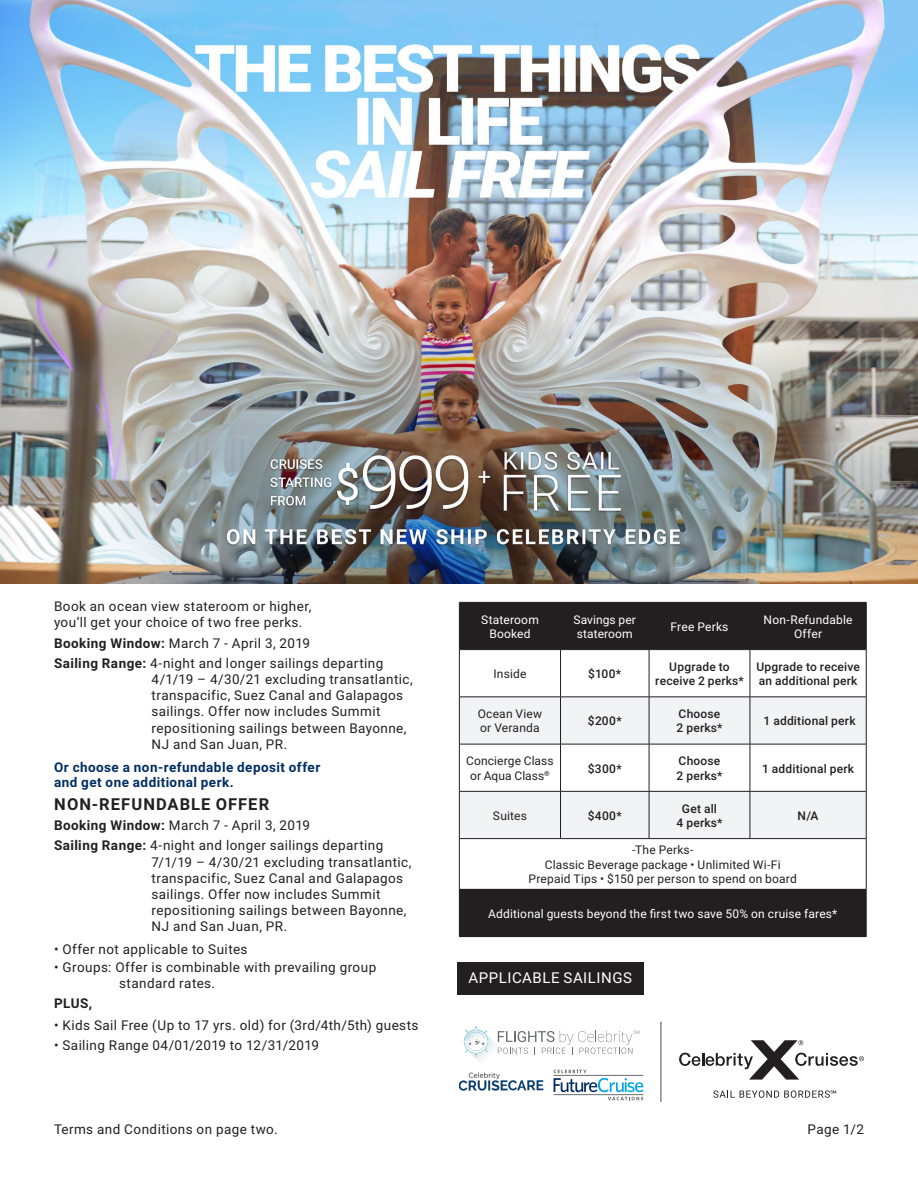
<style>
.page{position:relative;width:918px;height:1188px;background:#fff}
.page>*{position:absolute;margin:0;border:0;box-sizing:border-box;transform-origin:0 0}
.t1{font:700 16.5px "Roboto";letter-spacing:.065em;color:#231f20}
.t2{font:15px "Roboto";letter-spacing:.035em;color:#fff}
.t3{font:13.5px "Roboto";letter-spacing:.03em;color:#231f20}
.t4{font:700 13.5px "Roboto";letter-spacing:.03em;color:#002d62}
.t5{font:700 13.5px "Roboto";color:#231f20}
.t6{font:500 12px/14.4px "Roboto";letter-spacing:.02em;color:#231f20}
.t7{font:12px "Roboto";letter-spacing:.015em;color:#231f20}
.t8{font:12px/14.4px "Roboto";letter-spacing:.015em;color:#fff;text-align:center}
.s1{font-weight:700}
</style>
<div class="page">
<hr style="left:661px;top:1022px;width:1px;height:80px;background:#4b4c4d">
<svg style="left:459px;top:1026px;width:184px;height:74px"></svg>
<svg style="left:679px;top:1040px;width:185px;height:40px"></svg>
<svg style="left:713px;top:1090px;width:123px;height:8px"></svg>
<div style="left:460px;top:603px;width:406px;height:46px;background:#231f20"></div>
<svg style="left:460px;top:650px;width:406px;height:239px"></svg>
<svg style="left:460px;top:698px;width:406px;height:140px;fill:#f2f3f4"></svg>
<div style="left:459px;top:889px;width:407px;height:48px;background:#231f20"></div>
<hr style="left:459px;top:602px;width:102px;height:1px;background:#231f20">
<hr style="left:459px;top:603px;width:1px;height:46px;background:#231f20">
<hr style="left:561px;top:602px;width:88px;height:1px;background:#231f20">
<hr style="left:560px;top:603px;width:1px;height:46px;background:#231f20">
<hr style="left:649px;top:602px;width:101px;height:1px;background:#231f20">
<hr style="left:649px;top:603px;width:1px;height:46px;background:#231f20">
<hr style="left:750px;top:602px;width:116px;height:1px;background:#231f20">
<hr style="left:750px;top:603px;width:1px;height:46px;background:#231f20">
<hr style="left:866px;top:603px;width:1px;height:46px;background:#231f20">
<hr style="left:459px;top:649px;width:102px;height:1px;background:#231f20">
<hr style="left:459px;top:650px;width:1px;height:47px;background:#231f20">
<hr style="left:561px;top:649px;width:88px;height:1px;background:#231f20">
<hr style="left:560px;top:650px;width:1px;height:47px;background:#231f20">
<hr style="left:649px;top:649px;width:101px;height:1px;background:#231f20">
<hr style="left:649px;top:650px;width:1px;height:47px;background:#231f20">
<hr style="left:750px;top:649px;width:116px;height:1px;background:#231f20">
<hr style="left:750px;top:650px;width:1px;height:47px;background:#231f20">
<hr style="left:866px;top:650px;width:1px;height:47px;background:#231f20">
<hr style="left:459px;top:697px;width:102px;height:1px;background:#231f20">
<hr style="left:459px;top:697px;width:1px;height:47px;background:#231f20">
<hr style="left:561px;top:697px;width:88px;height:1px;background:#231f20">
<hr style="left:560px;top:697px;width:1px;height:47px;background:#231f20">
<hr style="left:649px;top:697px;width:101px;height:1px;background:#231f20">
<hr style="left:649px;top:697px;width:1px;height:47px;background:#231f20">
<hr style="left:750px;top:697px;width:116px;height:1px;background:#231f20">
<hr style="left:750px;top:697px;width:1px;height:47px;background:#231f20">
<hr style="left:866px;top:697px;width:1px;height:47px;background:#231f20">
<hr style="left:459px;top:744px;width:102px;height:1px;background:#231f20">
<hr style="left:459px;top:744px;width:1px;height:47px;background:#231f20">
<hr style="left:561px;top:744px;width:88px;height:1px;background:#231f20">
<hr style="left:560px;top:744px;width:1px;height:47px;background:#231f20">
<hr style="left:649px;top:744px;width:101px;height:1px;background:#231f20">
<hr style="left:649px;top:744px;width:1px;height:47px;background:#231f20">
<hr style="left:750px;top:744px;width:116px;height:1px;background:#231f20">
<hr style="left:750px;top:744px;width:1px;height:47px;background:#231f20">
<hr style="left:866px;top:744px;width:1px;height:47px;background:#231f20">
<hr style="left:459px;top:791px;width:102px;height:1px;background:#231f20">
<hr style="left:459px;top:792px;width:1px;height:46px;background:#231f20">
<hr style="left:561px;top:791px;width:88px;height:1px;background:#231f20">
<hr style="left:560px;top:792px;width:1px;height:46px;background:#231f20">
<hr style="left:649px;top:791px;width:101px;height:1px;background:#231f20">
<hr style="left:649px;top:792px;width:1px;height:46px;background:#231f20">
<hr style="left:750px;top:791px;width:116px;height:1px;background:#231f20">
<hr style="left:750px;top:792px;width:1px;height:46px;background:#231f20">
<hr style="left:866px;top:792px;width:1px;height:46px;background:#231f20">
<hr style="left:459px;top:838px;width:102px;height:1px;background:#231f20">
<hr style="left:459px;top:839px;width:1px;height:50px;background:#231f20">
<hr style="left:561px;top:838px;width:88px;height:1px;background:#231f20">
<hr style="left:649px;top:838px;width:101px;height:1px;background:#231f20">
<hr style="left:750px;top:838px;width:116px;height:1px;background:#231f20">
<hr style="left:866px;top:839px;width:1px;height:50px;background:#231f20">
<hr style="left:866px;top:890px;width:1px;height:46px;background:#231f20">
<div style="left:457px;top:962px;width:186px;height:33px;background:#231f20"></div>
<img style="left:0;top:0;width:918px;height:583px">
<p class="t3" style="left:54px;top:597px;width:259px">Book an ocean view stateroom or higher,</p>
<p class="t3" style="left:54px;top:613px;width:250px">you’ll get your choice of two free perks.</p>
<p class="t3" style="left:54px;top:633px;width:258px"><span class="s1">Booking Window:</span> March 7 - April 3, 2019</p>
<p class="t3" style="left:54px;top:654px;width:331px"><span class="s1">Sailing Range:</span> 4-night and longer sailings departing</p>
<p class="t3" style="left:152px;top:670px;width:263px">4/1/19 – 4/30/21 excluding transatlantic,</p>
<p class="t3" style="left:152px;top:686px;width:253px">transpacific, Suez Canal and Galapagos</p>
<p class="t3" style="left:152px;top:702px;width:230px">sailings. Offer now includes Summit</p>
<p class="t3" style="left:152px;top:718px;width:257px">repositioning sailings between Bayonne,</p>
<p class="t3" style="left:152px;top:735px;width:137px">NJ and San Juan, PR.</p>
<p class="t4" style="left:54px;top:757px;width:268px">Or choose a non-refundable deposit offer</p>
<p class="t4" style="left:54px;top:772px;width:181px">and get one additional perk.</p>
<p class="t1" style="left:54px;top:793px;width:217px">NON-REFUNDABLE OFFER</p>
<p class="t3" style="left:54px;top:816px;width:258px"><span class="s1">Booking Window:</span> March 7 - April 3, 2019</p>
<p class="t3" style="left:54px;top:836px;width:331px"><span class="s1">Sailing Range:</span> 4-night and longer sailings departing</p>
<p class="t3" style="left:152px;top:852px;width:261px">7/1/19 – 4/30/21 excluding transatlantic,</p>
<p class="t3" style="left:152px;top:868px;width:253px">transpacific, Suez Canal and Galapagos</p>
<p class="t3" style="left:152px;top:885px;width:230px">sailings. Offer now includes Summit</p>
<p class="t3" style="left:152px;top:901px;width:257px">repositioning sailings between Bayonne,</p>
<p class="t3" style="left:152px;top:917px;width:137px">NJ and San Juan, PR.</p>
<p class="t3" style="left:54px;top:940px;width:195px">• Offer not applicable to Suites</p>
<p class="t3" style="left:54px;top:957px;width:324px">• Groups: Offer is combinable with prevailing group</p>
<p class="t3" style="left:119px;top:974px;width:98px">standard rates.</p>
<p class="t5" style="left:54px;top:994px;width:40px">PLUS,</p>
<p class="t3" style="left:54px;top:1016px;width:366px">• Kids Sail Free (Up to 17 yrs. old) for (3rd/4th/5th) guests</p>
<p class="t3" style="left:54px;top:1035px;width:267px">• Sailing Range 04/01/2019 to 12/31/2019</p>
<p class="t3" style="left:54px;top:1120px;width:225px">Terms and Conditions on page two.</p>
<p class="t8" style="left:481px;top:612px;width:59px">Stateroom<br>Booked</p>
<p class="t8" style="left:574px;top:612px;width:64px;text-align:left">Savings per stateroom</p>
<p class="t8" style="left:671px;top:619px;width:59px">Free Perks</p>
<p class="t7" style="left:493px;top:665px;width:34px">Inside</p>
<p class="t6" style="left:588px;top:666px;width:35px">$100*</p>
<p class="t6" style="left:669px;top:659px;width:62px">Upgrade to</p>
<p class="t6" style="left:655px;top:673px;width:90px">receive 2 perks*</p>
<p class="t8" style="left:764px;top:612px;width:90px">Non-Refundable</p>
<p class="t8" style="left:794px;top:626px;width:29px">Offer</p>
<p class="t6" style="left:756px;top:659px;width:105px">Upgrade to receive</p>
<p class="t6" style="left:759px;top:673px;width:100px">an additional perk</p>
<p class="t7" style="left:478px;top:705px;width:66px">Ocean View</p>
<p class="t7" style="left:480px;top:720px;width:61px">or Veranda</p>
<p class="t7" style="left:466px;top:753px;width:89px">Concierge Class</p>
<p class="t7" style="left:470px;top:767px;width:81px">or Aqua Class<sup>®</sup></p>
<p class="t6" style="left:588px;top:713px;width:35px">$200*</p>
<p class="t6" style="left:677px;top:706px;width:47px">Choose<br>2 perks*</p>
<p class="t6" style="left:764px;top:713px;width:94px">1 additional perk</p>
<p class="t6" style="left:588px;top:761px;width:35px">$300*</p>
<p class="t6" style="left:677px;top:753px;width:47px">Choose<br>2 perks*</p>
<p class="t6" style="left:762px;top:761px;width:94px">1 additional perk</p>
<p class="t7" style="left:493px;top:807px;width:36px">Suites</p>
<p class="t6" style="left:588px;top:808px;width:36px">$400*</p>
<p class="t6" style="left:677px;top:801px;width:47px;text-align:center">Get all<br>4 perks*</p>
<p class="t6" style="left:798px;top:808px;width:23px">N/A</p>
<p class="t7" style="left:632px;top:842px;width:63px">-The Perks-</p>
<p class="t7" style="left:545px;top:856px;width:237px">Classic Beverage package • Unlimited Wi-Fi</p>
<p class="t7" style="left:529px;top:870px;width:270px">Prepaid Tips • $150 per person to spend on board</p>
<p class="t8" style="left:488px;top:906px;width:351px">Additional guests beyond the first two save 50% on cruise fares*</p>
<p class="t2" style="left:469px;top:967px;width:165px">APPLICABLE SAILINGS</p>
<p class="t3" style="left:807px;top:1119px;width:58px">Page 1/2</p>
</div>
